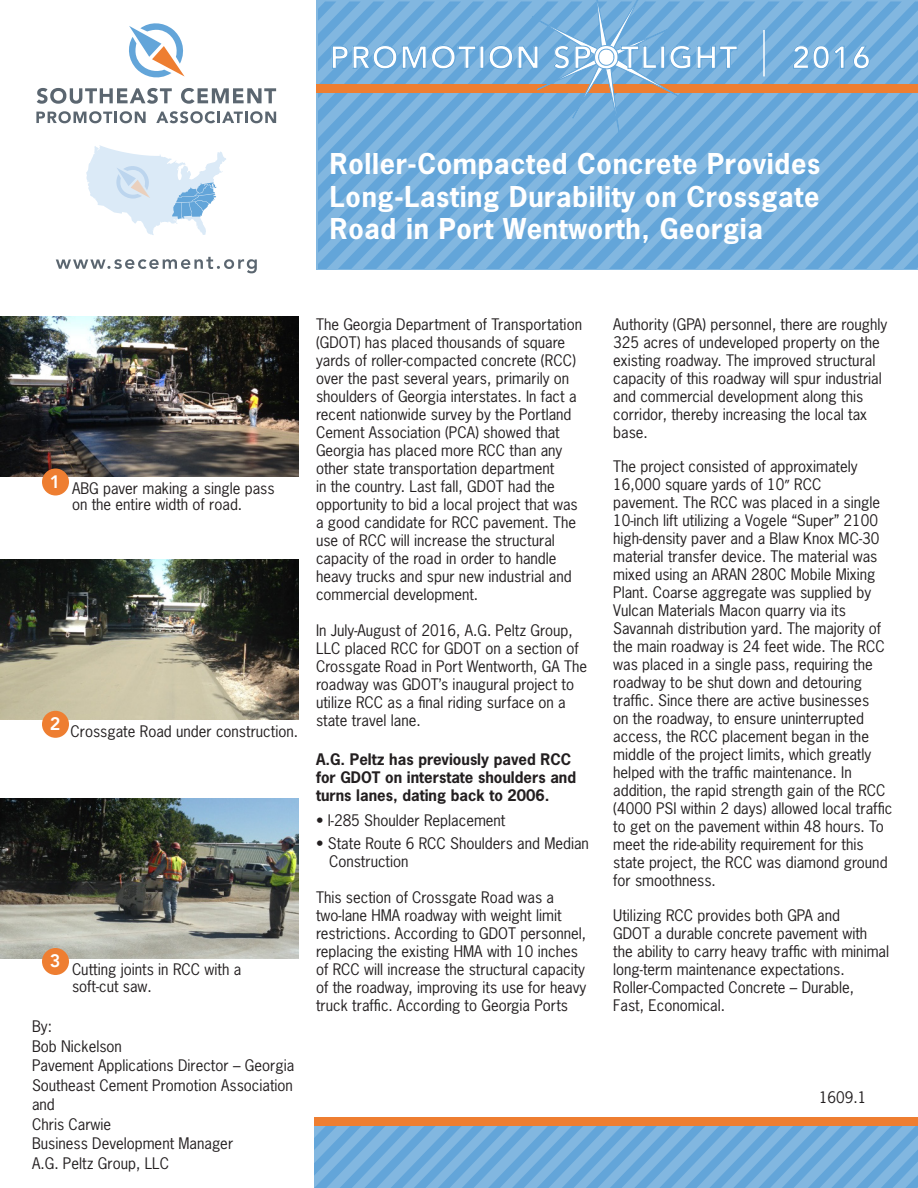
<style>
.page{position:relative;width:918px;height:1188px;background:#fff}
.page>*{position:absolute;margin:0;border:0;box-sizing:border-box;transform-origin:0 0}
.t1{font:800 31.35px "Avenir";letter-spacing:.05em;color:#fff}
.t2{font:700 27px/32.4px "News Gothic Std";letter-spacing:.025em;color:#fff;text-align:justify}
.t3{font:800 18px "Avenir";color:#fff}
.t4{font:15px/18px "News Gothic Std";color:#231f20}
.t5{font:700 15px/18px "News Gothic Std";color:#231f20}
.s1{font-family:"Myriad Pro"}
</style>
<div class="page">
<img style="left:0;top:316px;width:298px;height:161px">
<img style="left:0;top:559px;width:298px;height:161px">
<img style="left:0;top:798px;width:298px;height:160px">
<svg style="left:318px;top:225px;width:45px;height:28px"></svg>
<svg style="left:318px;top:200px;width:45px;height:25px"></svg>
<svg style="left:363px;top:200px;width:24px;height:69px;background:#71addc"></svg>
<svg style="left:387px;top:200px;width:24px;height:69px;background:#71addc"></svg>
<svg style="left:411px;top:200px;width:24px;height:69px;background:#71addc"></svg>
<svg style="left:435px;top:200px;width:25px;height:69px;background:#71addc"></svg>
<svg style="left:460px;top:200px;width:26px;height:69px;background:#71addc"></svg>
<svg style="left:486px;top:200px;width:24px;height:69px;background:#71addc"></svg>
<svg style="left:510px;top:200px;width:24px;height:69px;background:#71addc"></svg>
<svg style="left:534px;top:200px;width:25px;height:69px;background:#71addc"></svg>
<svg style="left:559px;top:200px;width:24px;height:69px;background:#71addc"></svg>
<svg style="left:583px;top:200px;width:26px;height:69px;background:#71addc"></svg>
<svg style="left:609px;top:200px;width:23px;height:69px;background:#71addc"></svg>
<svg style="left:632px;top:200px;width:25px;height:69px;background:#71addc"></svg>
<svg style="left:657px;top:1px;width:261px;height:268px;background:#73aedc"></svg>
<svg style="left:682px;top:24px;width:236px;height:245px;background:#72aedc"></svg>
<svg style="left:706px;top:50px;width:212px;height:219px;background:#72addc"></svg>
<svg style="left:730px;top:75px;width:188px;height:194px;background:#72addc"></svg>
<div style="left:42px;top:468px;width:27px;height:27px;background:#ee7e31;border-radius:50%"></div>
<div style="left:42px;top:711px;width:27px;height:27px;background:#ee7e31;border-radius:50%"></div>
<div style="left:42px;top:948px;width:27px;height:27px;background:#ee7e31;border-radius:50%"></div>
<div style="left:317px;top:84px;width:601px;height:9px;background:#ee7e31"></div>
<svg style="left:315px;top:1126px;width:603px;height:62px;background:#73aedc"></svg>
<div style="left:315px;top:1118px;width:603px;height:8px;background:#ee7e31"></div>
<svg style="left:318px;top:0;width:373px;height:200px;background:#79acd5"></svg>
<svg style="left:697px;top:46px;width:41px;height:23px"></svg>
<svg style="left:793px;top:45px;width:52px;height:24px"></svg>
<svg style="left:853px;top:46px;width:17px;height:23px"></svg>
<hr style="left:763px;top:30px;width:2px;height:46px;background:#fff">
<svg style="left:37px;top:88px;width:135px;height:16px"></svg>
<svg style="left:181px;top:88px;width:95px;height:16px"></svg>
<svg style="left:36px;top:111px;width:110px;height:12px"></svg>
<svg style="left:156px;top:111px;width:120px;height:12px"></svg>
<svg style="left:129px;top:23px;width:56px;height:55px"></svg>
<svg style="left:86px;top:145px;width:140px;height:90px"></svg>
<svg style="left:56px;top:257px;width:201px;height:16px"></svg>
<h1 class="t1" style="left:330px;top:33px;width:409px">PROMOTION SPOTLIGHT</h1>
<h1 class="t1" style="left:792px;top:33px;width:80px">2016</h1>
<h2 class="t2" style="left:330px;top:148px;width:492px">Roller-Compacted Concrete Provides Long-Lasting Durability on Crossgate Road in Port Wentworth, Georgia</h2>
<p class="t3" style="left:50px;top:467px;width:12px">1</p>
<p class="t4" style="left:72px;top:480px;width:204px;line-height:16.5px">ABG paver making a single pass on the entire width of road.</p>
<p class="t3" style="left:50px;top:710px;width:12px">2</p>
<p class="t4" style="left:70px;top:722px;width:229px">Crossgate Road under construction.</p>
<p class="t3" style="left:50px;top:947px;width:12px">3</p>
<p class="t4" style="left:72px;top:961px;width:171px;line-height:16.5px">Cutting joints in RCC with a soft-cut saw.</p>
<p class="t4" style="left:32px;top:1017px;width:264px;line-height:19.5px">By:<br>Bob Nickelson<br>Pavement Applications Director – Georgia<br>Southeast Cement Promotion Association and<br>Chris Carwie<br>Business Development Manager<br>A.G. Peltz Group, LLC</p>
<p class="t4" style="left:316px;top:315px;width:267px">The Georgia Department of Transportation (GDOT) has placed thousands of square yards of roller-compacted concrete (RCC) over the past several years, primarily on shoulders of Georgia interstates. In fact a recent nationwide survey by the Portland Cement Association (PCA) showed that Georgia has placed more RCC than any other state transportation department<br>in the country. Last fall, GDOT had the opportunity to bid a local project that was a good candidate for RCC pavement. The use of RCC will increase the structural capacity of the road in order to handle heavy trucks and spur new industrial and commercial development.</p>
<p class="t4" style="left:316px;top:621px;width:273px">In July-August of 2016, A.G. Peltz Group, LLC placed RCC for GDOT on a section of Crossgate Road in Port Wentworth, GA The roadway was GDOT’s inaugural project to utilize RCC as a final riding surface on a state travel lane.</p>
<p class="t5" style="left:316px;top:750px;width:262px">A.G. Peltz has previously paved RCC for GDOT on interstate shoulders and turns lanes, dating back to 2006.</p>
<p class="t4" style="left:316px;top:811px;width:191px">• I-285 Shoulder Replacement</p>
<p class="t4" style="left:329px;top:834px;width:261px;text-indent:-13px">• State Route 6 RCC Shoulders and Median<br>Construction</p>
<p class="t4" style="left:316px;top:888px;width:272px">This section of Crossgate Road was a two-lane HMA roadway with weight limit restrictions. According to GDOT personnel, replacing the existing HMA with 10 inches of RCC will increase the structural capacity of the roadway, improving its use for heavy truck traffic. According to Georgia Ports</p>
<p class="t4" style="left:613px;top:315px;width:276px">Authority (GPA) personnel, there are roughly 325 acres of undeveloped property on the existing roadway. The improved structural capacity of this roadway will spur industrial and commercial development along this corridor, thereby increasing the local tax base.</p>
<p class="t4" style="left:613px;top:457px;width:281px">The project consisted of approximately 16,000 square yards of 10<span class="s1">”</span> RCC<br>pavement. The RCC was placed in a single 10-inch lift utilizing a Vogele “Super” 2100 high-density paver and a Blaw Knox MC-30 material transfer device. The material was mixed using an ARAN 280C Mobile Mixing Plant. Coarse aggregate was supplied by Vulcan Materials Macon quarry via its Savannah distribution yard. The majority of the main roadway is 24 feet wide. The RCC was placed in a single pass, requiring the roadway to be shut down and detouring traffic. Since there are active businesses<br>on the roadway, to ensure uninterrupted access, the RCC placement began in the middle of the project limits, which greatly helped with the traffic maintenance. In addition, the rapid strength gain of the RCC (4000 PSI within 2 days) allowed local traffic to get on the pavement within 48 hours. To meet the ride-ability requirement for this state project, the RCC was diamond ground for smoothness.</p>
<p class="t4" style="left:613px;top:906px;width:277px">Utilizing RCC provides both GPA and<br>GDOT a durable concrete pavement with the ability to carry heavy traffic with minimal long-term maintenance expectations.<br>Roller-Compacted Concrete – Durable,<br>Fast, Economical.</p>
<p class="t4" style="left:819px;top:1088px;width:49px">1609.1</p>
</div>
